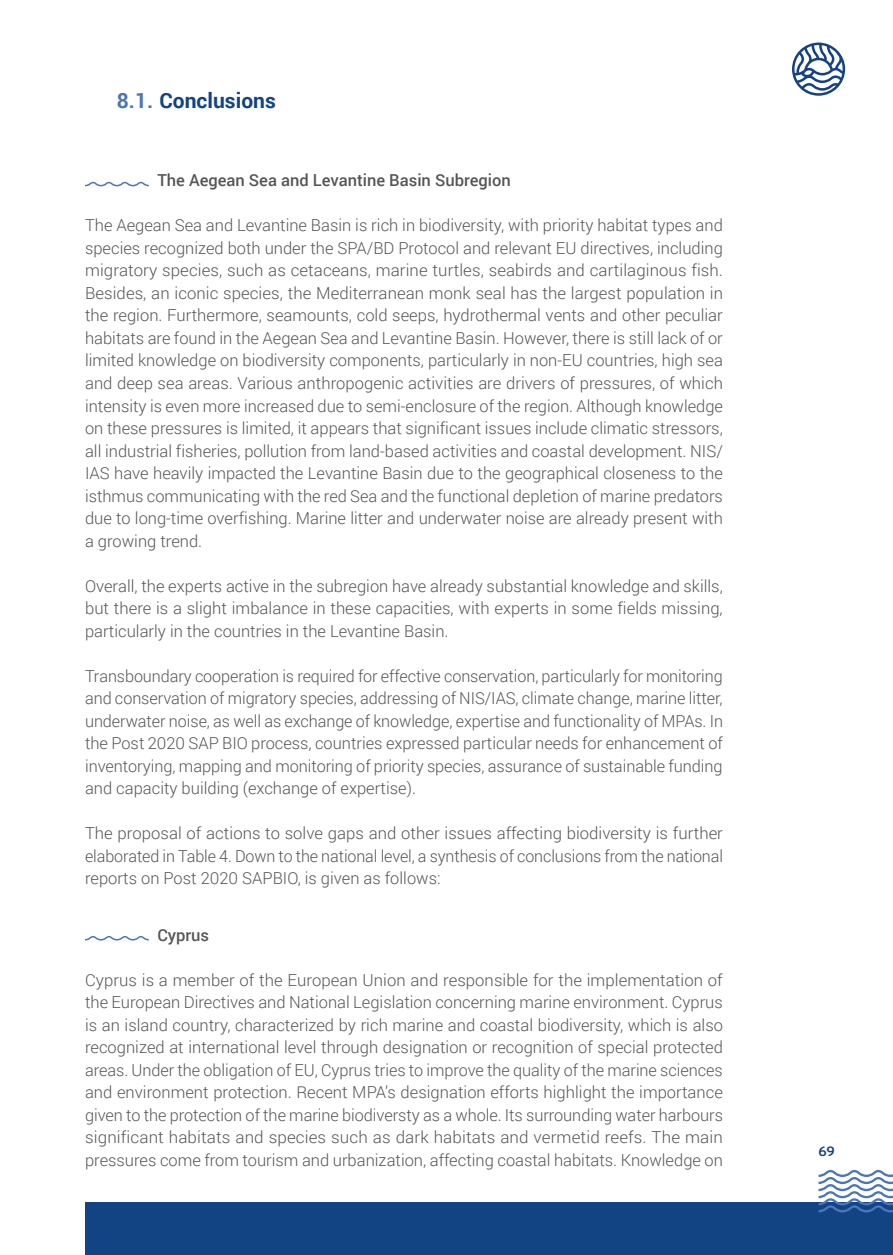
<style>
.page{position:relative;width:893px;height:1255px;background:#fff}
.page>*{position:absolute;margin:0;border:0;box-sizing:border-box;transform-origin:0 0}
.t1{font:700 21px "Roboto";color:#124484}
.t2{font:300 16.5px/22.5px "Roboto";color:#565656;text-align:justify}
.t3{font:500 16.5px "Roboto";color:#565656}
.t4{font:700 13.5px "Ko Ho";color:#124484}
.s1{color:#4b76ba}
</style>
<div class="page">
<div style="left:85px;top:1201px;width:808px;height:53px;background:#124484"></div>
<svg style="left:792px;top:43px;width:53px;height:53px"></svg>
<svg style="left:819px;top:1169px;width:74px;height:43px"></svg>
<svg style="left:85px;top:182px;width:64px;height:4px"></svg>
<svg style="left:85px;top:936px;width:64px;height:4px"></svg>
<p class="t1" style="left:117px;top:85px;width:160px"><span class="s1">8.1.</span> Conclusions</p>
<p class="t3" style="left:157px;top:169px;width:355px">The Aegean Sea and Levantine Basin Subregion</p>
<p class="t2" style="left:85px;top:214px;width:640px">The Aegean Sea and Levantine Basin is rich in biodiversity, with priority habitat types and species recognized both under the SPA/BD Protocol and relevant EU directives, including migratory species, such as cetaceans, marine turtles, seabirds and cartilaginous fish.<br>Besides, an iconic species, the Mediterranean monk seal has the largest population in the region. Furthermore, seamounts, cold seeps, hydrothermal vents and other peculiar habitats are found in the Aegean Sea and Levantine Basin. However, there is still lack of or limited knowledge on biodiversity components, particularly in non-EU countries, high sea and deep sea areas. Various anthropogenic activities are drivers of pressures, of which intensity is even more increased due to semi-enclosure of the region. Although knowledge on these pressures is limited, it appears that significant issues include climatic stressors, all industrial fisheries, pollution from land-based activities and coastal development. NIS/ IAS have heavily impacted the Levantine Basin due to the geographical closeness to the isthmus communicating with the red Sea and the functional depletion of marine predators due to long-time overfishing. Marine litter and underwater noise are already present with a growing trend.</p>
<p class="t2" style="left:85px;top:574px;width:639px">Overall, the experts active in the subregion have already substantial knowledge and skills, but there is a slight imbalance in these capacities, with experts in some fields missing, particularly in the countries in the Levantine Basin.</p>
<p class="t2" style="left:85px;top:664px;width:639px">Transboundary cooperation is required for effective conservation, particularly for monitoring and conservation of migratory species, addressing of NIS/IAS, climate change, marine litter, underwater noise, as well as exchange of knowledge, expertise and functionality of MPAs. In the Post 2020 SAP BIO process, countries expressed particular needs for enhancement of inventorying, mapping and monitoring of priority species, assurance of sustainable funding and capacity building (exchange of expertise).</p>
<p class="t2" style="left:85px;top:821px;width:639px">The proposal of actions to solve gaps and other issues affecting biodiversity is further elaborated in Table 4. Down to the national level, a synthesis of conclusions from the national reports on Post 2020 SAPBIO, is given as follows:</p>
<p class="t3" style="left:157px;top:923px;width:53px">Cyprus</p>
<p class="t2" style="left:85px;top:967px;width:639px">Cyprus is a member of the European Union and responsible for the implementation of the European Directives and National Legislation concerning marine environment. Cyprus is an island country, characterized by rich marine and coastal biodiversity, which is also recognized at international level through designation or recognition of special protected areas. Under the obligation of EU, Cyprus tries to improve the quality of the marine sciences and environment protection. Recent MPA’s designation efforts highlight the importance given to the protection of the marine biodiversty as a whole. Its surrounding water harbours significant habitats and species such as dark habitats and vermetid reefs. The main pressures come from tourism and urbanization, affecting coastal habitats. Knowledge on</p>
<p class="t4" style="left:819px;top:1139px;width:18px">69</p>
</div>
